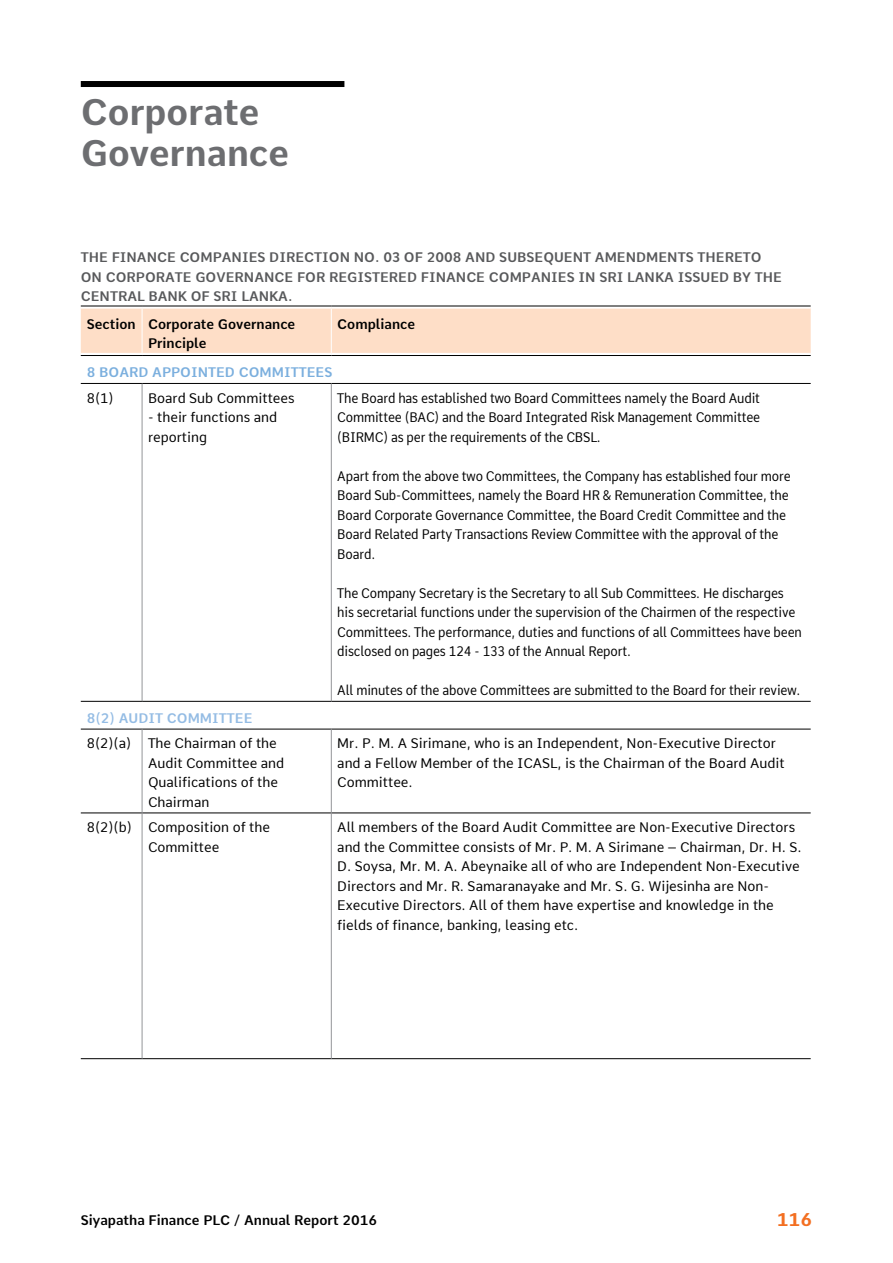
<style>
.page{position:relative;width:893px;height:1263px;background:#fff}
.page>*{position:absolute;margin:0;border:0;box-sizing:border-box;transform-origin:0 0}
.t1{font:700 36px/40.5px "Comme";color:#6d6e71}
.t2{font:700 18px "Comme";color:#f36f21}
.t3{font:13.5px/19.5px "Comme";letter-spacing:-.01em;color:#000;scale:.92 1}
.t4{font:13.5px/19.5px "Comme";letter-spacing:-.01em;color:#000}
.t5{font:600 13.5px/19.5px "Comme";color:#58595b}
.t6{font:600 13.5px/19.5px "Comme";color:#000}
.t7{font:600 13.5px "Comme";color:#7bafde}
.t8{font:600 13.5px "Comme";color:#94bce4}
</style>
<div class="page">
<div style="left:81px;top:309px;width:730px;height:44px;background:#fedec7"></div>
<hr style="left:142px;top:309px;width:1px;height:44px;background:#fff">
<hr style="left:331px;top:309px;width:1px;height:44px;background:#fff">
<hr style="left:81px;top:383px;width:61px;height:1px;background:#000">
<hr style="left:142px;top:383px;width:189px;height:1px;background:#000">
<hr style="left:331px;top:383px;width:480px;height:1px;background:#000">
<hr style="left:81px;top:701px;width:61px;height:1px;background:#000">
<hr style="left:142px;top:701px;width:189px;height:1px;background:#000">
<hr style="left:331px;top:701px;width:480px;height:1px;background:#000">
<hr style="left:81px;top:729px;width:61px;height:1px;background:#000">
<hr style="left:142px;top:729px;width:189px;height:1px;background:#000">
<hr style="left:331px;top:729px;width:480px;height:1px;background:#000">
<hr style="left:81px;top:813px;width:61px;height:1px;background:#000">
<hr style="left:142px;top:813px;width:189px;height:1px;background:#000">
<hr style="left:331px;top:813px;width:480px;height:1px;background:#000">
<hr style="left:81px;top:1058px;width:61px;height:1px;background:#000">
<hr style="left:142px;top:1058px;width:189px;height:1px;background:#000">
<hr style="left:331px;top:1058px;width:480px;height:1px;background:#000">
<hr style="left:142px;top:384px;width:1px;height:317px;background:#939598">
<hr style="left:331px;top:384px;width:1px;height:317px;background:#939598">
<hr style="left:142px;top:729px;width:1px;height:84px;background:#939598">
<hr style="left:331px;top:729px;width:1px;height:84px;background:#939598">
<hr style="left:142px;top:813px;width:1px;height:245px;background:#939598">
<hr style="left:331px;top:813px;width:1px;height:245px;background:#939598">
<hr style="left:81px;top:355px;width:61px;height:1px;background:#000">
<hr style="left:142px;top:355px;width:189px;height:1px;background:#000">
<hr style="left:331px;top:355px;width:480px;height:1px;background:#000">
<hr style="left:81px;top:306px;width:61px;height:1px;background:#000">
<hr style="left:142px;top:306px;width:189px;height:1px;background:#000">
<hr style="left:331px;top:306px;width:480px;height:1px;background:#000">
<div style="left:81px;top:81px;width:263px;height:6px;background:#000"></div>
<h1 class="t1" style="left:81px;top:88px;width:210px">Corporate<br>Governance</h1>
<p class="t5" style="left:81px;top:246px;width:703px">THE FINANCE COMPANIES DIRECTION NO. 03 OF 2008 AND SUBSEQUENT AMENDMENTS THERETO<br>ON CORPORATE GOVERNANCE FOR REGISTERED FINANCE COMPANIES IN SRI LANKA ISSUED BY THE<br>CENTRAL BANK OF SRI LANKA.</p>
<p class="t6" style="left:148px;top:313px;width:149px;text-indent:-61px">SECTION CORPORATE GOVERNANCE<br>PRINCIPLE</p>
<p class="t6" style="left:337px;top:313px;width:79px">COMPLIANCE</p>
<p class="t7" style="left:87px;top:361px;width:76px">8 BOARD APPOINTED</p>
<p class="t7" style="left:239px;top:361px;width:11px">COMMITTEES</p>
<p class="t4" style="left:87px;top:388px;width:28px">8(1)</p>
<p class="t4" style="left:148px;top:388px;width:148px">Board Sub Committees</p>
<p class="t4" style="left:148px;top:408px;width:131px">- their functions and reporting</p>
<p class="t3" style="left:337px;top:388px;width:461px;text-align:justify">The Board has established two Board Committees namely the Board Audit Committee (BAC) and the Board Integrated Risk Management Committee (BIRMC) as per the requirements of the CBSL.</p>
<p class="t3" style="left:337px;top:466px;width:494px">Apart from the above two Committees, the Company has established four more Board Sub-Committees, namely the Board HR &amp; Remuneration Committee, the Board Corporate Governance Committee, the Board Credit Committee and the Board Related Party Transactions Review Committee with the approval of the Board.</p>
<p class="t3" style="left:337px;top:583px;width:506px">The Company Secretary is the Secretary to all Sub Committees. He discharges his secretarial functions under the supervision of the Chairmen of the respective Committees. The performance, duties and functions of all Committees have been disclosed on pages 124 - 133 of the Annual Report.</p>
<p class="t3" style="left:337px;top:680px;width:505px">All minutes of the above Committees are submitted to the Board for their review.</p>
<p class="t8" style="left:87px;top:706px;width:167px">8(2) AUDIT COMMITTEE</p>
<p class="t4" style="left:148px;top:734px;width:138px;text-indent:-61px">8(2)(a) The Chairman of the<br>Audit Committee and<br>Qualifications of the<br>Chairman</p>
<p class="t4" style="left:337px;top:734px;width:449px">Mr. P. M. A Sirimane, who is an Independent, Non-Executive Director and a Fellow Member of the ICASL, is the Chairman of the Board Audit<br>Committee.</p>
<p class="t4" style="left:148px;top:817px;width:123px;text-indent:-61px">8(2)(b) Composition of the<br>Committee</p>
<p class="t4" style="left:337px;top:817px;width:466px">All members of the Board Audit Committee are Non-Executive Directors and the Committee consists of Mr. P. M. A Sirimane – Chairman, Dr. H. S.<br>D. Soysa, Mr. M. A. Abeynaike all of who are Independent Non-Executive Directors and Mr. R. Samaranayake and Mr. S. G. Wijesinha are Non-Executive Directors. All of them have expertise and knowledge in the fields of finance, banking, leasing etc.</p>
<p class="t6" style="left:81px;top:1208px;width:298px">SIYAPATHA FINANCE PLC / ANNUAL REPORT 2016</p>
<h2 class="t2" style="left:777px;top:1203px;width:37px">116</h2>
</div>
